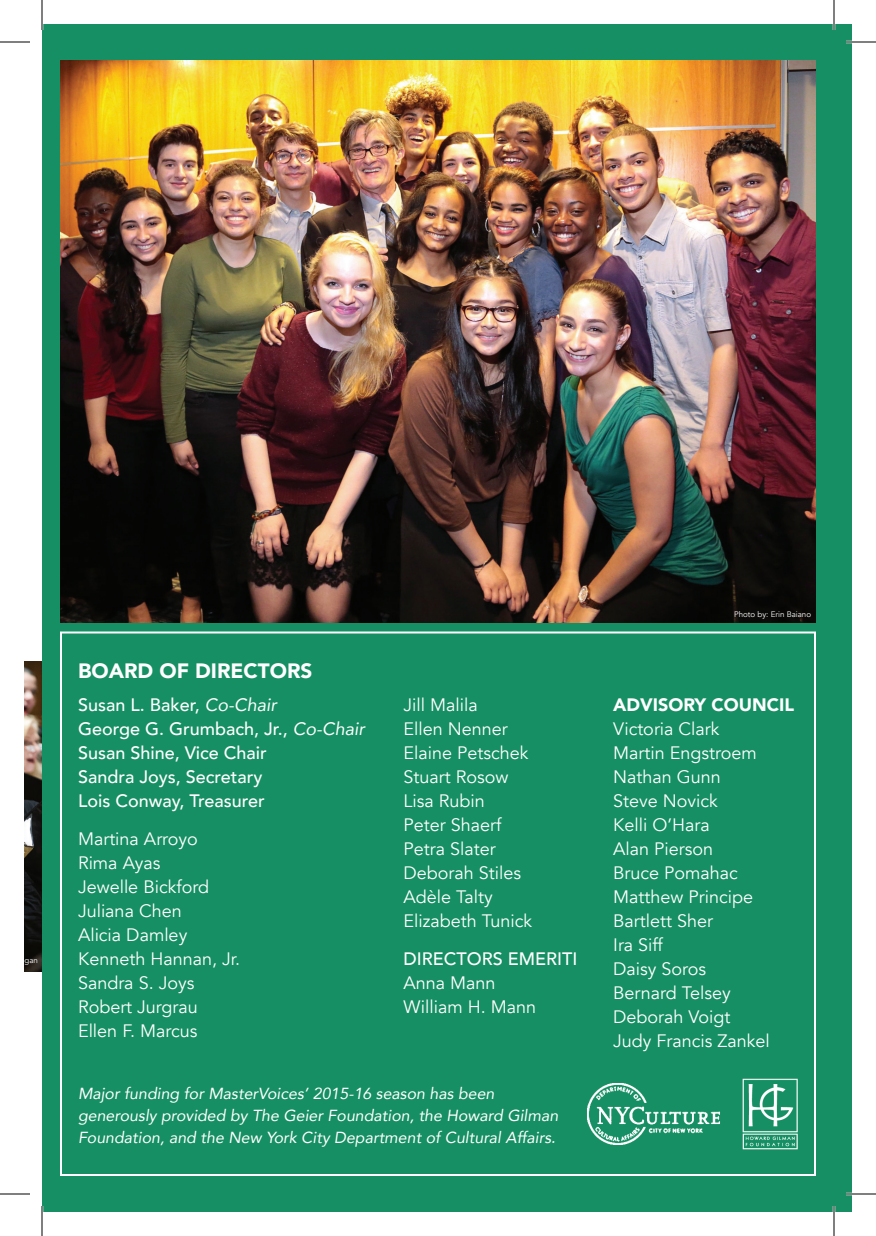
<style>
.page{position:relative;width:876px;height:1236px;background:#fff}
.page>*{position:absolute;margin:0;border:0;box-sizing:border-box;transform-origin:0 0}
.t1{font:900 20.8px "Avenir";color:#fff}
.t2{font:18px/24px "Avenir";color:#fff}
.t3{font:500 18px "Avenir";color:#fff}
.t4{font:900 18px "Avenir";color:#fff}
.t5{font:italic 16px/22px "Avenir";color:#fff}
.t6{font:8px "Avenir";color:#fff}
.s1{font-weight:400;font-style:italic}
</style>
<div class="page">
<div style="left:42px;top:24px;width:810px;height:1188px;background:#158f63"></div>
<img style="left:24px;top:661px;width:18px;height:310px">
<img style="left:60px;top:60px;width:756px;height:562px">
<img style="left:587px;top:1083px;width:133px;height:62px">
<img style="left:742px;top:1078px;width:56px;height:72px">
<hr style="left:846px;top:41px;width:30px;height:2px;background:#fff">
<hr style="left:846px;top:1193px;width:30px;height:2px;background:#fff">
<hr style="left:833px;top:0;width:2px;height:30px;background:#fff">
<hr style="left:833px;top:1206px;width:2px;height:30px;background:#fff">
<hr style="left:0;top:42px;width:30px;height:1px;background:#000">
<hr style="left:846px;top:42px;width:30px;height:1px;background:#000">
<hr style="left:0;top:1194px;width:30px;height:1px;background:#000">
<hr style="left:846px;top:1194px;width:30px;height:1px;background:#000">
<hr style="left:42px;top:0;width:1px;height:30px;background:#000">
<hr style="left:42px;top:1206px;width:1px;height:30px;background:#000">
<hr style="left:834px;top:0;width:1px;height:30px;background:#000">
<hr style="left:834px;top:1206px;width:1px;height:30px;background:#000">
<p class="t1" style="left:78px;top:653px;width:236px">BOARD OF DIRECTORS</p>
<p class="t3" style="left:78px;top:689px;width:200px">Susan L. Baker, <span class="s1">Co-Chair</span></p>
<p class="t3" style="left:78px;top:713px;width:288px">George G. Grumbach, Jr., <span class="s1">Co-Chair</span></p>
<p class="t3" style="left:78px;top:737px;width:190px">Susan Shine, Vice Chair</p>
<p class="t3" style="left:78px;top:761px;width:186px">Sandra Joys, Secretary</p>
<p class="t3" style="left:78px;top:785px;width:188px">Lois Conway, Treasurer</p>
<p class="t2" style="left:78px;top:827px;width:121px">Martina Arroyo</p>
<p class="t2" style="left:78px;top:851px;width:84px">Rima Ayas</p>
<p class="t2" style="left:78px;top:875px;width:133px">Jewelle Bickford</p>
<p class="t2" style="left:78px;top:899px;width:105px">Juliana Chen</p>
<p class="t2" style="left:78px;top:923px;width:111px">Alicia Damley</p>
<p class="t2" style="left:78px;top:947px;width:164px">Kenneth Hannan, Jr.</p>
<p class="t2" style="left:78px;top:971px;width:118px">Sandra S. Joys</p>
<p class="t2" style="left:78px;top:995px;width:121px">Robert Jurgrau</p>
<p class="t2" style="left:78px;top:1019px;width:121px">Ellen F. Marcus</p>
<p class="t2" style="left:404px;top:693px;width:76px">Jill Malila</p>
<p class="t2" style="left:404px;top:717px;width:106px">Ellen Nenner</p>
<p class="t2" style="left:404px;top:741px;width:127px">Elaine Petschek</p>
<p class="t2" style="left:404px;top:765px;width:106px">Stuart Rosow</p>
<p class="t2" style="left:404px;top:789px;width:83px">Lisa Rubin</p>
<p class="t2" style="left:404px;top:813px;width:99px">Peter Shaerf</p>
<p class="t2" style="left:404px;top:837px;width:94px">Petra Slater</p>
<p class="t2" style="left:404px;top:861px;width:119px">Deborah Stiles</p>
<p class="t2" style="left:404px;top:885px;width:91px">Adèle Talty</p>
<p class="t2" style="left:404px;top:909px;width:130px">Elizabeth Tunick</p>
<p class="t3" style="left:404px;top:943px;width:175px">DIRECTORS EMERITI</p>
<p class="t2" style="left:404px;top:971px;width:94px">Anna Mann</p>
<p class="t2" style="left:404px;top:995px;width:134px">William H. Mann</p>
<p class="t5" style="left:78px;top:1082px;width:482px">Major funding for MasterVoices’ 2015-16 season has been generously provided by The Geier Foundation, the Howard Gilman<br>Foundation, and the New York City Department of Cultural Affairs.</p>
<p class="t6" style="left:734px;top:609px;width:79px">Photo by: Erin Baiano</p>
<p class="t4" style="left:613px;top:689px;width:182px">ADVISORY COUNCIL</p>
<p class="t2" style="left:613px;top:717px;width:158px">Victoria Clark<br>Martin Engstroem<br>Nathan Gunn<br>Steve Novick<br>Kelli O’Hara<br>Alan Pierson<br>Bruce Pomahac<br>Matthew Principe<br>Bartlett Sher<br>Ira Siff<br>Daisy Soros<br>Bernard Telsey<br>Deborah Voigt<br>Judy Francis Zankel</p>
</div>
